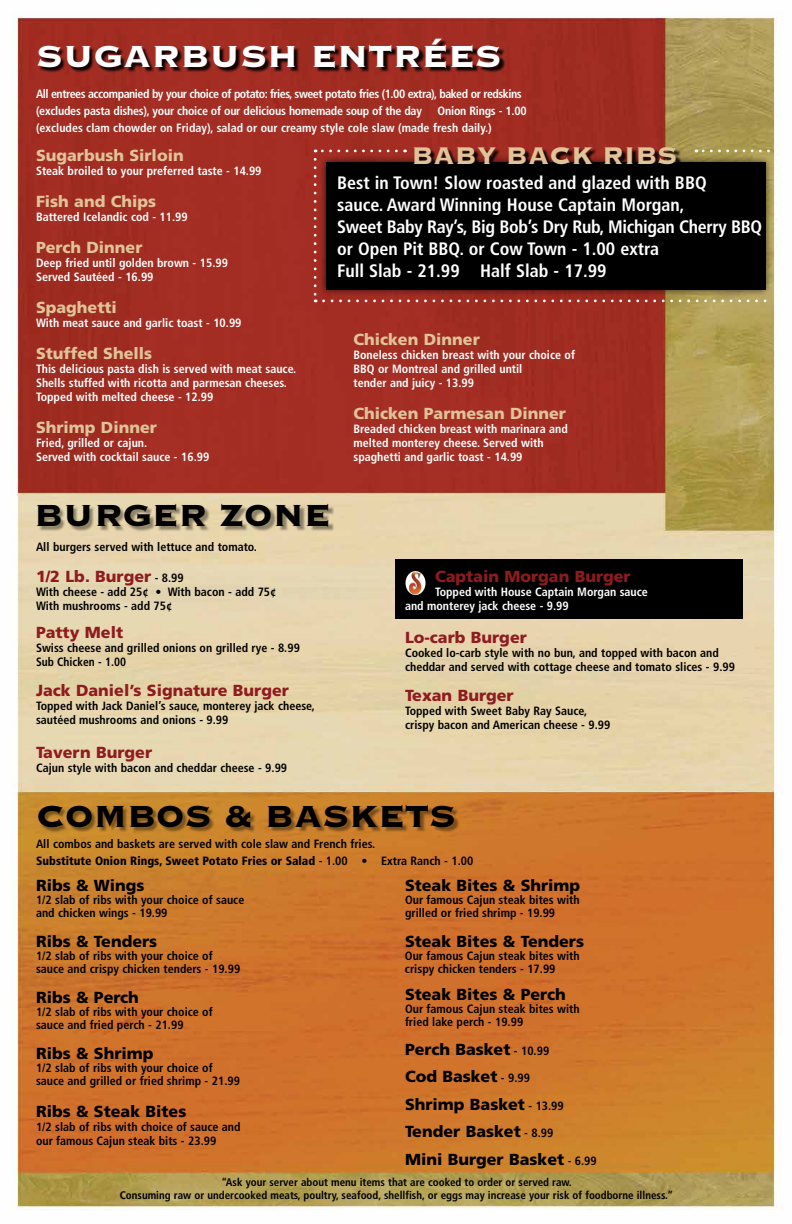
<style>
.page{position:relative;width:792px;height:1224px;background:#fff}
.page>*{position:absolute;margin:0;border:0;box-sizing:border-box;transform-origin:0 0}
.t1{font:40px "Copperplate Gothic Std 33 BC";color:#000}
.t2{font:40px "Copperplate Gothic Std 33 BC";color:#fff}
.t3{font:31.6px "Copperplate Gothic Std 33 BC";color:#e0c398;scale:.95 1}
.t4{font:700 condensed 18px/22px "Frutiger LT Std";color:#fff}
.t5{font:900 16px/27.4px "Frutiger LT Std";color:#000}
.t6{font:900 16px "Frutiger LT Std";color:#8e1c1f}
.t7{font:900 16px "Frutiger LT Std";color:#e0c398}
.t8{font:700 condensed 12px/13px "Frutiger LT Std";color:#000}
.t9{font:700 condensed 12px/14px "Frutiger LT Std";color:#fff}
.t10{font:700 condensed 12px/17px "Frutiger LT Std";letter-spacing:-.04em;color:#fff}
.t11{font:700 condensed 11px/13px "Frutiger LT Std";color:#000;text-align:center}
.s1{font-weight:700;font-stretch:condensed;font-size:12px;color:#000}
.s2{font-weight:900}
.s3{font-weight:700;font-stretch:condensed;font-size:12px}
</style>
<div class="page">
<img style="left:11px;top:12px;width:772px;height:1198px">
<div style="left:318px;top:155px;width:455px;height:142px;background:#000;opacity:.75"></div>
<div style="left:326px;top:162px;width:440px;height:127px;background:#000"></div>
<svg style="left:315px;top:150px;width:81px;height:2px"></svg>
<svg style="left:314px;top:159px;width:3px;height:143px"></svg>
<svg style="left:324px;top:300px;width:454px;height:2px"></svg>
<svg style="left:775px;top:150px;width:3px;height:143px"></svg>
<svg style="left:696px;top:150px;width:73px;height:2px"></svg>
<div style="left:395px;top:559px;width:348px;height:60px;background:#000"></div>
<div style="left:39px;top:40px;width:467px;height:34px;background:#000;opacity:.9"></div>
<div style="left:38px;top:505px;width:296px;height:27px;background:#000;opacity:.4"></div>
<svg style="left:406px;top:571px;width:20px;height:24px"></svg>
<svg style="left:406px;top:571px;width:9px;height:9px"></svg>
<div style="left:416px;top:149px;width:266px;height:21px;background:#000;opacity:.9"></div>
<div style="left:40px;top:806px;width:420px;height:27px;background:#000;opacity:.4"></div>
<h1 class="t2" style="left:36px;top:36px;width:467px">SUGARBUSH ENTRÉES</h1>
<p class="t10" style="left:36px;top:86px;width:487px">All entrees accompanied by your choice of potato: fries, sweet potato fries (1.00 extra), baked or redskins (excludes pasta dishes), your choice of our delicious homemade soup of the day</p>
<p class="t9" style="left:36px;top:103px;width:492px;line-height:17px;text-indent:402px">Onion Rings - 1.00 (excludes clam chowder on Friday), salad or our creamy style cole slaw (made fresh daily.)</p>
<h3 class="t7" style="left:36px;top:146px;width:149px">Sugarbush Sirloin</h3>
<p class="t9" style="left:36px;top:164px;width:227px">Steak broiled to your preferred taste - 14.99</p>
<h3 class="t7" style="left:36px;top:192px;width:122px">Fish and Chips</h3>
<p class="t9" style="left:36px;top:210px;width:153px">Battered Icelandic cod - 11.99</p>
<h3 class="t7" style="left:36px;top:238px;width:108px">Perch Dinner</h3>
<p class="t9" style="left:36px;top:256px;width:193px">Deep fried until golden brown - 15.99<br>Served Sautéed - 16.99</p>
<h3 class="t7" style="left:36px;top:298px;width:82px">Spaghetti</h3>
<p class="t9" style="left:36px;top:316px;width:207px">With meat sauce and garlic toast - 10.99</p>
<h3 class="t7" style="left:36px;top:344px;width:118px">Stuffed Shells</h3>
<p class="t9" style="left:36px;top:362px;width:262px">This delicious pasta dish is served with meat sauce.<br>Shells stuffed with ricotta and parmesan cheeses.<br>Topped with melted cheese - 12.99</p>
<h3 class="t7" style="left:36px;top:418px;width:122px">Shrimp Dinner</h3>
<p class="t9" style="left:36px;top:436px;width:175px">Fried, grilled or cajun.<br>Served with cocktail sauce - 16.99</p>
<h2 class="t3" style="left:411px;top:140px;width:281px">BABY BACK RIBS</h2>
<h3 class="t4" style="left:337px;top:172px;width:427px">Best in Town! Slow roasted and glazed with BBQ<br>sauce. Award Winning House Captain Morgan,<br>Sweet Baby Ray’s, Big Bob’s Dry Rub, Michigan Cherry BBQ or Open Pit BBQ. or Cow Town - 1.00 extra<br>Full Slab - 21.99 Half Slab - 17.99</h3>
<h3 class="t7" style="left:354px;top:330px;width:128px">Chicken Dinner</h3>
<p class="t9" style="left:354px;top:348px;width:223px">Boneless chicken breast with your choice of<br>BBQ or Montreal and grilled until<br>tender and juicy - 13.99</p>
<h3 class="t7" style="left:354px;top:404px;width:214px">Chicken Parmesan Dinner</h3>
<p class="t9" style="left:354px;top:422px;width:216px">Breaded chicken breast with marinara and melted monterey cheese. Served with spaghetti and garlic toast - 14.99</p>
<h1 class="t1" style="left:34px;top:495px;width:298px">BURGER ZONE</h1>
<p class="t8" style="left:36px;top:540px;width:223px">All burgers served with lettuce and tomato.</p>
<h3 class="t6" style="left:36px;top:566px;width:149px">1/2 Lb. Burger <span class="s1">- 8.99</span></h3>
<p class="t8" style="left:36px;top:584px;width:242px;line-height:14px">With cheese - add 25¢ • With bacon - add 75¢<br>With mushrooms - add 75¢</p>
<h3 class="t6" style="left:36px;top:622px;width:89px">Patty Melt</h3>
<p class="t8" style="left:36px;top:640px;width:265px;line-height:14px">Swiss cheese and grilled onions on grilled rye - 8.99<br>Sub Chicken - 1.00</p>
<h3 class="t6" style="left:36px;top:680px;width:254px">Jack Daniel’s Signature Burger</h3>
<p class="t8" style="left:36px;top:698px;width:280px;line-height:14px">Topped with Jack Daniel’s sauce, monterey jack cheese, sautéed mushrooms and onions - 9.99</p>
<h3 class="t6" style="left:36px;top:742px;width:118px">Tavern Burger</h3>
<p class="t8" style="left:36px;top:761px;width:253px">Cajun style with bacon and cheddar cheese - 9.99</p>
<h3 class="t6" style="left:435px;top:566px;width:197px">Captain Morgan Burger</h3>
<p class="t9" style="left:405px;top:584px;width:244px;text-indent:30px">Topped with House Captain Morgan sauce and monterey jack cheese - 9.99</p>
<h3 class="t6" style="left:405px;top:628px;width:123px">Lo-carb Burger</h3>
<p class="t8" style="left:405px;top:646px;width:331px;line-height:14px">Cooked lo-carb style with no bun, and topped with bacon and cheddar and served with cottage cheese and tomato slices - 9.99</p>
<h3 class="t6" style="left:405px;top:686px;width:110px">Texan Burger</h3>
<p class="t8" style="left:405px;top:704px;width:207px;line-height:14px">Topped with Sweet Baby Ray Sauce, crispy bacon and American cheese - 9.99</p>
<h1 class="t1" style="left:36px;top:796px;width:421px">COMBOS &amp; BASKETS</h1>
<p class="t8" style="left:36px;top:835px;width:439px;line-height:17px">All combos and baskets are served with cole slaw and French fries.<br><span class="s2">Substitute Onion Rings, Sweet Potato Fries or Salad</span> - 1.00 • Extra Ranch - 1.00</p>
<h3 class="t5" style="left:36px;top:872px;width:110px">Ribs &amp; Wings</h3>
<p class="t8" style="left:36px;top:893px;width:210px">1/2 slab of ribs with your choice of sauce and chicken wings - 19.99</p>
<h3 class="t5" style="left:36px;top:928px;width:123px">Ribs &amp; Tenders</h3>
<p class="t8" style="left:36px;top:949px;width:206px">1/2 slab of ribs with your choice of sauce and crispy chicken tenders - 19.99</p>
<h3 class="t5" style="left:36px;top:984px;width:104px">Ribs &amp; Perch</h3>
<p class="t8" style="left:36px;top:1005px;width:178px">1/2 slab of ribs with your choice of sauce and fried perch - 21.99</p>
<h3 class="t5" style="left:36px;top:1040px;width:119px">Ribs &amp; Shrimp</h3>
<p class="t8" style="left:36px;top:1061px;width:205px">1/2 slab of ribs with your choice of sauce and grilled or fried shrimp - 21.99</p>
<h3 class="t5" style="left:36px;top:1098px;width:152px">Ribs &amp; Steak Bites</h3>
<p class="t8" style="left:36px;top:1120px;width:206px;line-height:14px">1/2 slab of ribs with choice of sauce and our famous Cajun steak bits - 23.99</p>
<h3 class="t5" style="left:405px;top:872px;width:177px">Steak Bites &amp; Shrimp</h3>
<p class="t8" style="left:405px;top:893px;width:176px">Our famous Cajun steak bites with grilled or fried shrimp - 19.99</p>
<h3 class="t5" style="left:405px;top:928px;width:181px">Steak Bites &amp; Tenders</h3>
<p class="t8" style="left:405px;top:949px;width:176px">Our famous Cajun steak bites with crispy chicken tenders - 17.99</p>
<h3 class="t5" style="left:405px;top:980px;width:162px">Steak Bites &amp; Perch</h3>
<p class="t8" style="left:405px;top:1002px;width:176px">Our famous Cajun steak bites with fried lake perch - 19.99</p>
<h3 class="t5" style="left:405px;top:1036px;width:193px">Perch Basket <span class="s3">- 10.99<br></span>Cod Basket <span class="s3">- 9.99<br></span>Shrimp Basket <span class="s3">- 13.99<br></span>Tender Basket <span class="s3">- 8.99<br></span>Mini Burger Basket <span class="s3">- 6.99</span></h3>
<p class="t11" style="left:120px;top:1176px;width:555px">“Ask your server about menu items that are cooked to order or served raw.<br>Consuming raw or undercooked meats, poultry, seafood, shellfish, or eggs may increase your risk of foodborne illness.”</p>
</div>
